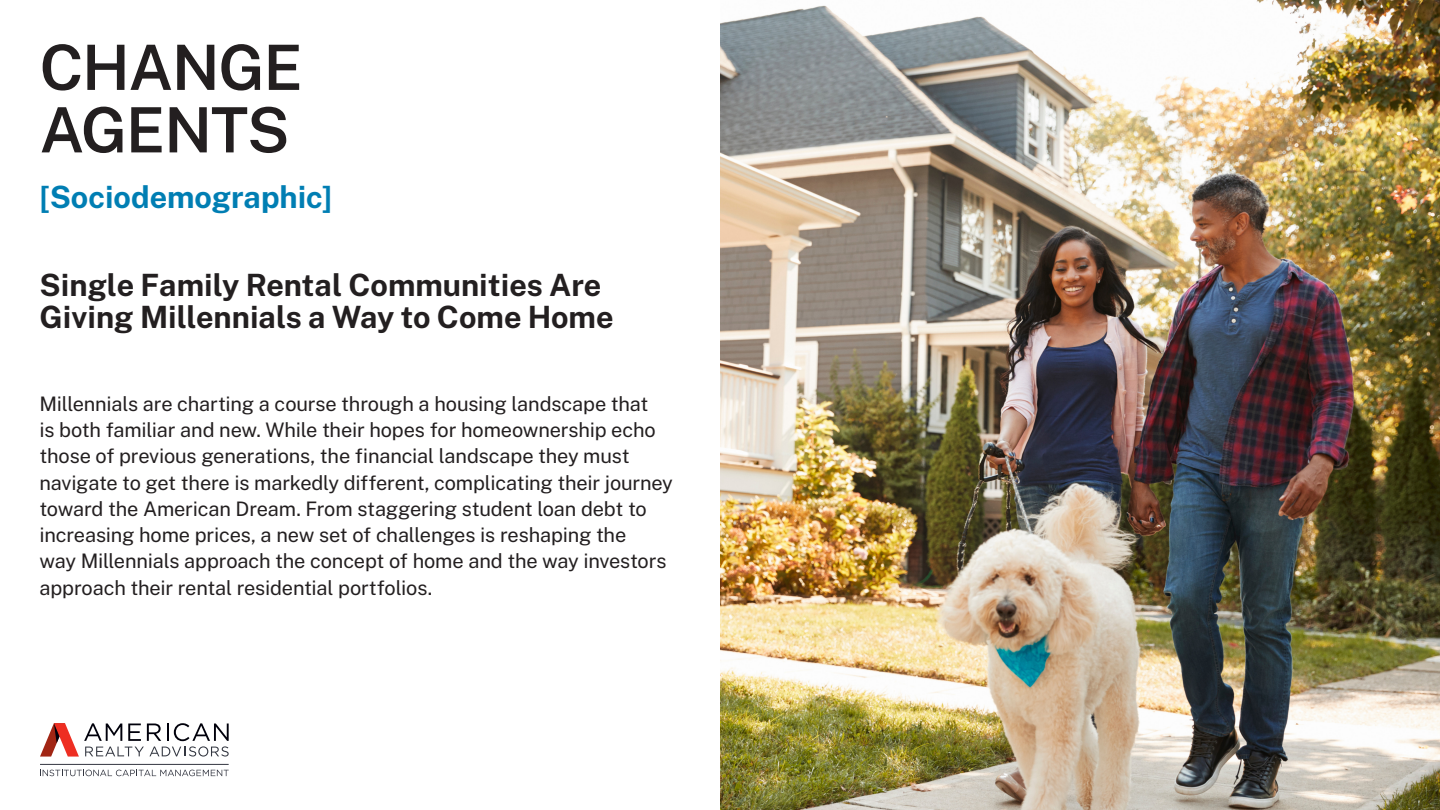
<style>
.page{position:relative;width:1440px;height:810px;background:#fff}
.page>*{position:absolute;margin:0;border:0;box-sizing:border-box;transform-origin:0 0}
.t1{font:600 62.5px/62.5px "Public Sans";letter-spacing:-.025em;color:#231f20}
.t2{font:700 30.75px/31.2px "Public Sans";color:#231f20}
.t3{font:700 30.75px "Public Sans";color:#007eb3}
.t4{font:20px/26.2px "Public Sans";letter-spacing:-.01em;color:#231f20}
</style>
<div class="page">
<img style="left:720px;top:0;width:720px;height:810px">
<svg style="left:40px;top:723px;width:189px;height:34px"></svg>
<hr style="left:40px;top:764px;width:189px;height:1px;background:#333641">
<svg style="left:40px;top:770px;width:189px;height:6px"></svg>
<p class="t1" style="left:40px;top:32px;width:265px">CHANGE<br>AGENTS</p>
<p class="t3" style="left:40px;top:174px;width:295px">[Sociodemographic]</p>
<p class="t2" style="left:40px;top:268px;width:576px">Single Family Rental Communities Are<br>Giving Millennials a Way to Come Home</p>
<p class="t4" style="left:40px;top:389px;width:635px">Millennials are charting a course through a housing landscape that<br>is both familiar and new. While their hopes for homeownership echo those of previous generations, the financial landscape they must navigate to get there is markedly different, complicating their journey toward the American Dream. From staggering student loan debt to increasing home prices, a new set of challenges is reshaping the<br>way Millennials approach the concept of home and the way investors approach their rental residential portfolios.</p>
</div>
